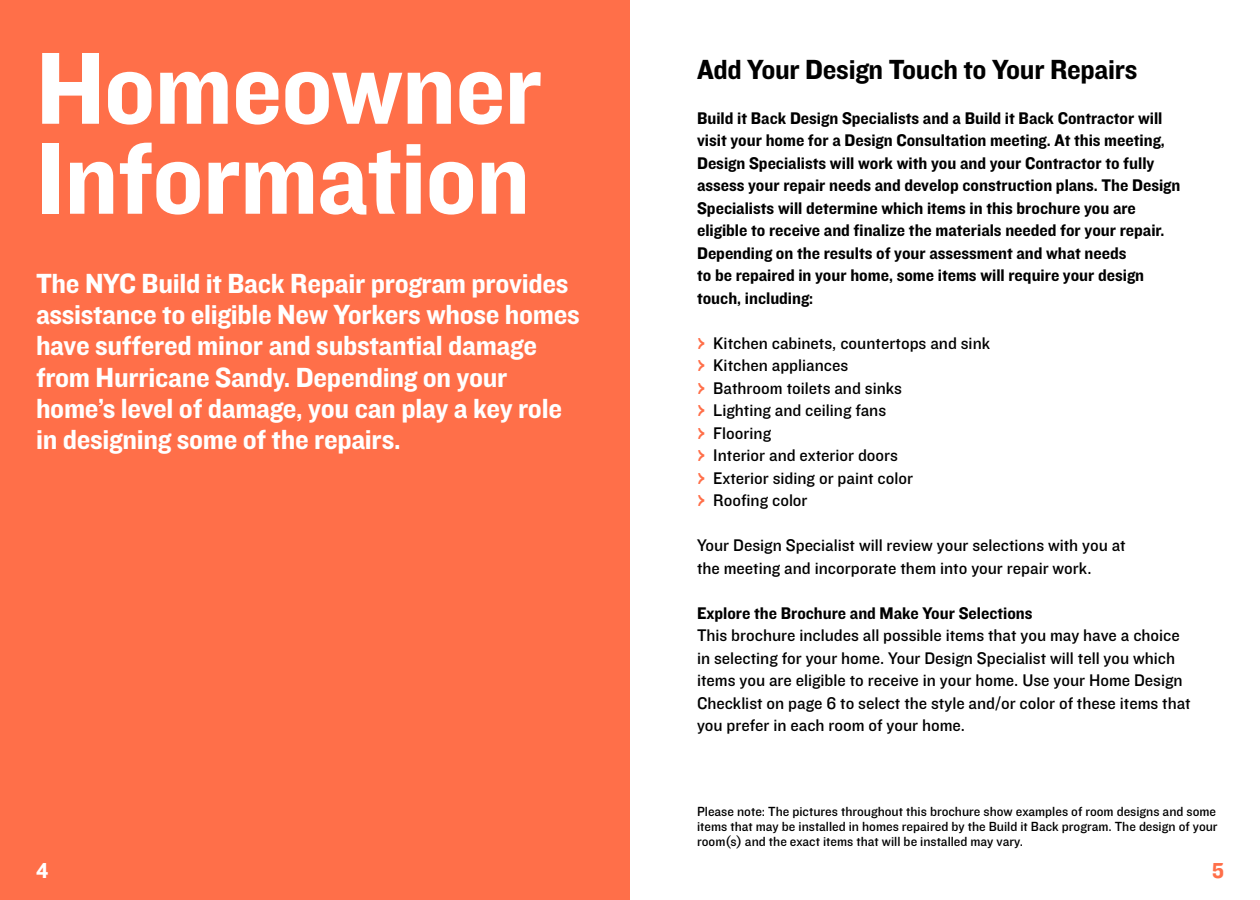
<style>
.page{position:relative;width:1260px;height:900px;background:#fff}
.page>*{position:absolute;margin:0;border:0;box-sizing:border-box;transform-origin:0 0}
.t1{font:106.25px/90px "Knockout 51 Middleweight";letter-spacing:-.01em;color:#fff}
.t2{font:28.75px/31.2px "Knockout 51 Middleweight";letter-spacing:-.01em;color:#fff}
.t3{font:28.75px "Knockout 51 Middleweight";letter-spacing:-.01em;color:#000}
.t4{font:22.5px "Knockout 51 Middleweight";color:#fff}
.t5{font:22.5px "Knockout 51 Middleweight";color:#ff6f49}
.t6{font:17.5px/22.5px "Knockout 31 Junior Middlewt";color:#000}
.t7{font:17.5px/22.5px "Knockout 51 Middleweight";color:#000}
.t8{font:13.75px/15px "Knockout 31 Junior Middlewt";color:#000;text-align:justify}
.s1{font-size:27.5px;color:#ff6f49}
</style>
<div class="page">
<div style="left:0;top:0;width:630px;height:900px;background:#ff6f49"></div>
<h1 class="t1" style="left:36px;top:39px;width:508px">Homeowner<br>Information</h1>
<p class="t2" style="left:36px;top:266px;width:545px">The NYC Build it Back Repair program provides assistance to eligible New Yorkers whose homes have suffered minor and substantial damage from Hurricane Sandy. Depending on your home’s level of damage, you can play a key role in designing some of the repairs.</p>
<h2 class="t3" style="left:697px;top:50px;width:442px">Add Your Design Touch to Your Repairs</h2>
<p class="t7" style="left:697px;top:106px;width:485px">Build it Back Design Specialists and a Build it Back Contractor will visit your home for a Design Consultation meeting. At this meeting, Design Specialists will work with you and your Contractor to fully assess your repair needs and develop construction plans. The Design Specialists will determine which items in this brochure you are eligible to receive and finalize the materials needed for your repair.<br>Depending on the results of your assessment and what needs<br>to be repaired in your home, some items will require your design touch, including:</p>
<p class="t6" style="left:697px;top:331px;width:295px"><span class="s1">›</span> Kitchen cabinets, countertops and sink <span class="s1">›</span> Kitchen appliances<br><span class="s1">›</span> Bathroom toilets and sinks<br><span class="s1">›</span> Lighting and ceiling fans<br><span class="s1">›</span> Flooring<br><span class="s1">›</span> Interior and exterior doors<br><span class="s1">›</span> Exterior siding or paint color<br><span class="s1">›</span> Roofing color</p>
<p class="t6" style="left:697px;top:533px;width:430px">Your Design Specialist will review your selections with you at the meeting and incorporate them into your repair work.</p>
<p class="t7" style="left:697px;top:601px;width:337px">Explore the Brochure and Make Your Selections</p>
<p class="t6" style="left:697px;top:623px;width:495px">This brochure includes all possible items that you may have a choice in selecting for your home. Your Design Specialist will tell you which items you are eligible to receive in your home. Use your Home Design Checklist on page 6 to select the style and/or color of these items that you prefer in each room of your home.</p>
<p class="t8" style="left:697px;top:803px;width:522px">Please note: The pictures throughout this brochure show examples of room designs and some items that may be installed in homes repaired by the Build it Back program. The design of your room(s) and the exact items that will be installed may vary.</p>
<p class="t4" style="left:36px;top:855px;width:14px">4</p>
<p class="t5" style="left:1212px;top:855px;width:14px">5</p>
</div>
